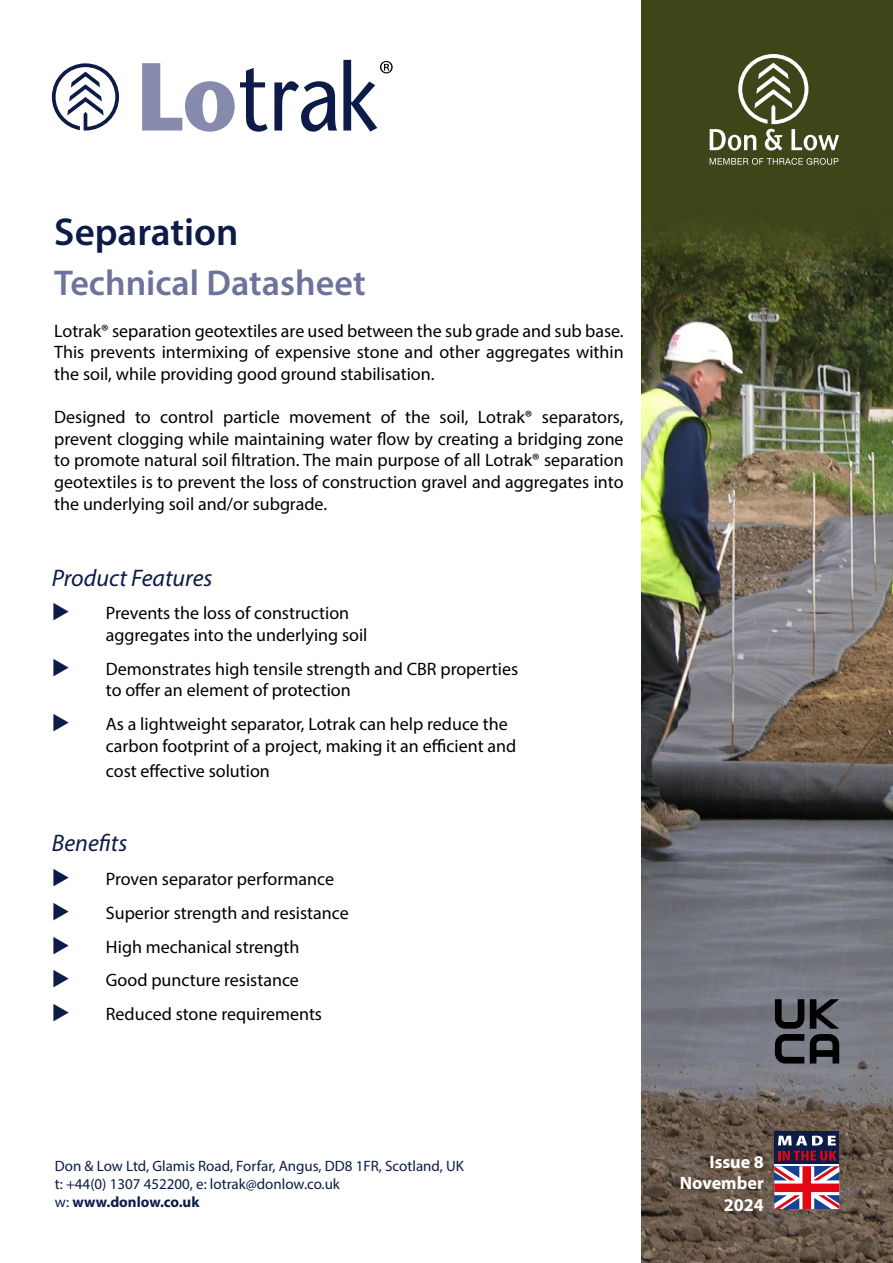
<style>
.page{position:relative;width:893px;height:1263px;background:#fff}
.page>*{position:absolute;margin:0;border:0;box-sizing:border-box;transform-origin:0 0}
.t1{font:500 100.95px "Stone Sans ITC Hel";color:#0c1b47;scale:.9 1}
.t2{font:600 39px "Myriad Pro";color:#0c1b47}
.t3{font:600 36px "Myriad Pro";color:#6d739a}
.t4{font:italic 24px "Myriad Pro";color:#0c1b47}
.t5{font:18px/21.6px "Myriad Pro";color:#000}
.t6{font:700 18px/21.6px "Myriad Pro";color:#fff;text-align:right}
.t7{font:15px/18px "Myriad Pro";color:#0c1b47}
.s1{font-weight:700;color:#868bad}
.s2{color:#0c1b47}
.s3{font-weight:700}
</style>
<div class="page">
<div style="left:641px;top:0;width:252px;height:1263px;background:#3e4519"></div>
<img style="left:641px;top:227px;width:252px;height:1036px">
<svg style="left:52px;top:63px;width:67px;height:68px"></svg>
<svg style="left:380px;top:61px;width:13px;height:12px"></svg>
<svg style="left:710px;top:158px;width:128px;height:7px"></svg>
<svg style="left:710px;top:54px;width:129px;height:97px"></svg>
<div style="left:774px;top:1131px;width:65px;height:78px;background:#fff"></div>
<svg style="left:774px;top:1131px;width:65px;height:33px"></svg>
<svg style="left:778px;top:1136px;width:58px;height:9px"></svg>
<svg style="left:778px;top:1151px;width:58px;height:9px"></svg>
<svg style="left:774px;top:1166px;width:65px;height:43px"></svg>
<svg style="left:775px;top:999px;width:29px;height:64px;background:#3e3f44"></svg>
<svg style="left:810px;top:999px;width:29px;height:64px;background:#393a3f"></svg>
<h1 class="t1" style="left:135px;top:40px;width:272px"><span class="s1">Lo</span>trak</h1>
<h2 class="t2" style="left:54px;top:207px;width:186px">Separation</h2>
<h3 class="t3" style="left:54px;top:260px;width:313px">Technical Datasheet</h3>
<p class="t5" style="left:54px;top:320px;width:571px;text-align:justify">Lotrak® separation geotextiles are used between the sub grade and sub base.<br>This prevents intermixing of expensive stone and other aggregates within the soil, while providing good ground stabilisation.</p>
<p class="t5" style="left:54px;top:406px;width:571px;text-align:justify">Designed to control particle movement of the soil, Lotrak® separators, prevent clogging while maintaining water flow by creating a bridging zone to promote natural soil filtration. The main purpose of all Lotrak® separation geotextiles is to prevent the loss of construction gravel and aggregates into the underlying soil and/or subgrade.</p>
<h3 class="t4" style="left:52px;top:563px;width:162px">Product Features</h3>
<p class="t5" style="left:106px;top:602px;width:263px;text-indent:-54px"><span class="s2">◆</span> Prevents the loss of construction aggregates into the underlying soil</p>
<p class="t5" style="left:106px;top:658px;width:414px;text-indent:-54px"><span class="s2">◆</span> Demonstrates high tensile strength and CBR properties to offer an element of protection</p>
<p class="t5" style="left:106px;top:713px;width:412px;text-indent:-54px"><span class="s2">◆</span> As a lightweight separator, Lotrak can help reduce the carbon footprint of a project, making it an efficient and</p>
<p class="t5" style="left:106px;top:760px;width:166px">cost effective solution</p>
<h3 class="t4" style="left:52px;top:828px;width:77px">Benefits</h3>
<p class="t5" style="left:52px;top:868px;width:284px"><span class="s2">◆</span> Proven separator performance</p>
<p class="t5" style="left:52px;top:902px;width:298px"><span class="s2">◆</span> Superior strength and resistance</p>
<p class="t5" style="left:52px;top:935px;width:249px"><span class="s2">◆</span> High mechanical strength</p>
<p class="t5" style="left:52px;top:969px;width:249px"><span class="s2">◆</span> Good puncture resistance</p>
<p class="t5" style="left:52px;top:1003px;width:272px"><span class="s2">◆</span> Reduced stone requirements</p>
<p class="t7" style="left:55px;top:1157px;width:411px">Don &amp; Low Ltd, Glamis Road, Forfar, Angus, DD8 1FR, Scotland, UK t: +44(0) 1307 452200, e: lotrak@donlow.co.uk<br>w: <span class="s3">www.donlow.co.uk</span></p>
<p class="t6" style="left:680px;top:1150px;width:86px">Issue 8<br>November<br>2024</p>
</div>
